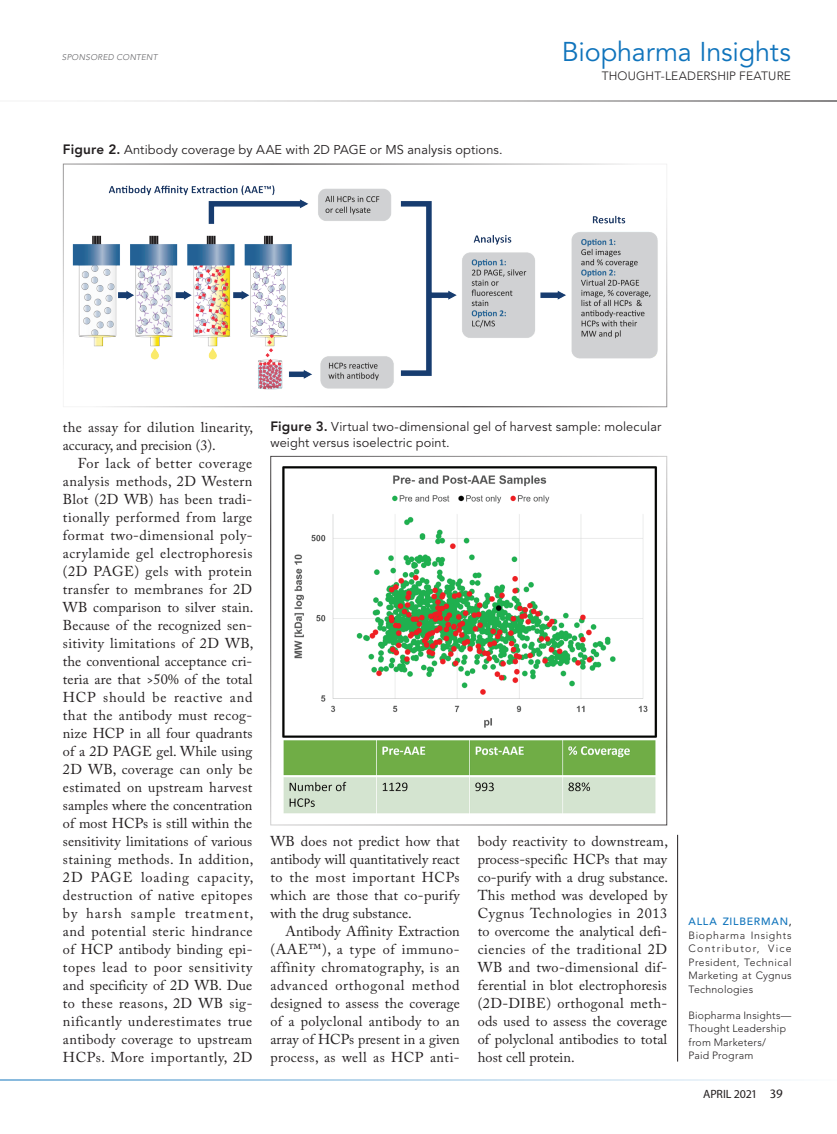
<style>
.page{position:relative;width:837px;height:1134px;background:#fff}
.page>*{position:absolute;margin:0;border:0;box-sizing:border-box;transform-origin:0 0}
.t1{font:27px "Avenir LT Std";letter-spacing:-.01em;color:#1074bc}
.t2{font:14.25px/18px "Adobe Caslon Pro";letter-spacing:.025em;color:#231f20;text-align:justify}
.t3{font:12.75px/15.3px "Avenir LT Std";letter-spacing:.01em;color:#231f20}
.t4{font:300 12px "Avenir LT Std";letter-spacing:.015em;color:#231f20}
.t5{font:12px "Myriad Pro";letter-spacing:-.015em;color:#231f20}
.t6{font:300 10.5px/13.5px "Avenir LT Std";letter-spacing:.025em;color:#231f20;text-align:justify}
.t7{font:italic 300 8.25px "Avenir LT Std";letter-spacing:.025em;color:#636366}
.s1{font-weight:800;font-size:13.5px}
.s2{font-weight:500;color:#1074bc}
.s3{font-weight:500}
.s4{font-family:"Stone Sans Std";font-weight:500}
</style>
<div class="page">
<hr style="left:0;top:1080px;width:837px;height:1px;background:#1074bc">
<hr style="left:0;top:100px;width:837px;height:2px;background:#231f20">
<hr style="left:677px;top:835px;width:1px;height:227px;background:#231f20">
<img style="left:72px;top:185px;width:586px;height:205px">
<img style="left:282px;top:466px;width:375px;height:348px">
<p class="t7" style="left:62px;top:53px;width:97px">SPONSORED CONTENT</p>
<p class="t3" style="left:63px;top:143px;width:441px"><span class="s1">Figure 2.</span> Antibody coverage by AAE with 2D PAGE or MS analysis options.</p>
<h1 class="t1" style="left:562px;top:36px;width:231px">Biopharma Insights</h1>
<p class="t4" style="left:602px;top:69px;width:191px">THOUGHT-LEADERSHIP FEATURE</p>
<p class="t2" style="left:63px;top:418px;width:192px">the assay for dilution linearity, accuracy, and precision (3).</p>
<p class="t2" style="left:63px;top:454px;width:192px;text-indent:15px">For lack of better coverage analysis methods, 2D Western Blot (2D WB) has been tradi&shy;tionally performed from large format two-dimensional poly&shy;acrylamide gel electrophoresis (2D PAGE) gels with protein transfer to membranes for 2D WB comparison to silver stain.<br>Because of the recognized sen&shy;sitivity limitations of 2D WB, the conventional acceptance cri&shy;teria are that &gt;50% of the total HCP should be reactive and that the antibody must recog&shy;nize HCP in all four quadrants of a 2D PAGE gel. While using 2D WB, coverage can only be estimated on upstream harvest samples where the concentration of most HCPs is still within the sensitivity limitations of various staining methods. In addition, 2D PAGE loading capacity, destruction of native epitopes by harsh sample treatment, and potential steric hindrance of HCP antibody binding epi&shy;topes lead to poor sensitivity and specificity of 2D WB. Due to these reasons, 2D WB sig&shy;nificantly underestimates true antibody coverage to upstream HCPs. More importantly, 2D</p>
<p class="t3" style="left:270px;top:420px;width:392px"><span class="s1">Figure 3.</span> Virtual two-dimensional gel of harvest sample: molecular weight versus isoelectric point.</p>
<p class="t2" style="left:270px;top:832px;width:191px">WB does not predict how that antibody will quantitatively react to the most important HCPs which are those that co-purify with the drug substance.</p>
<p class="t2" style="left:270px;top:922px;width:191px;text-indent:15px">Antibody Affinity Extraction (AAE™), a type of immuno&shy;affinity chromatography, is an advanced orthogonal method designed to assess the coverage of a polyclonal antibody to an array of HCPs present in a given process, as well as HCP anti-</p>
<p class="t2" style="left:478px;top:832px;width:192px">body reactivity to downstream, process-specific HCPs that may co-purify with a drug substance.<br>This method was developed by Cygnus Technologies in 2013 to overcome the analytical defi&shy;ciencies of the traditional 2D WB and two-dimensional dif&shy;ferential in blot electrophoresis (2D-DIBE) orthogonal meth&shy;ods used to assess the coverage of polyclonal antibodies to total host cell protein.</p>
<p class="t6" style="left:689px;top:915px;width:105px"><span class="s2">ALLA ZILBERMAN</span><span class="s3">, </span>Biopharma Insights Contributor, Vice President, Technical Marketing at Cygnus Technologies</p>
<p class="t6" style="left:689px;top:1009px;width:104px;text-align:left">Biopharma Insights—<br>Thought Leadership from Marketers/<br>Paid Program</p>
<p class="t5" style="left:703px;top:1087px;width:81px">APRIL 2021 <span class="s4">39</span></p>
</div>
